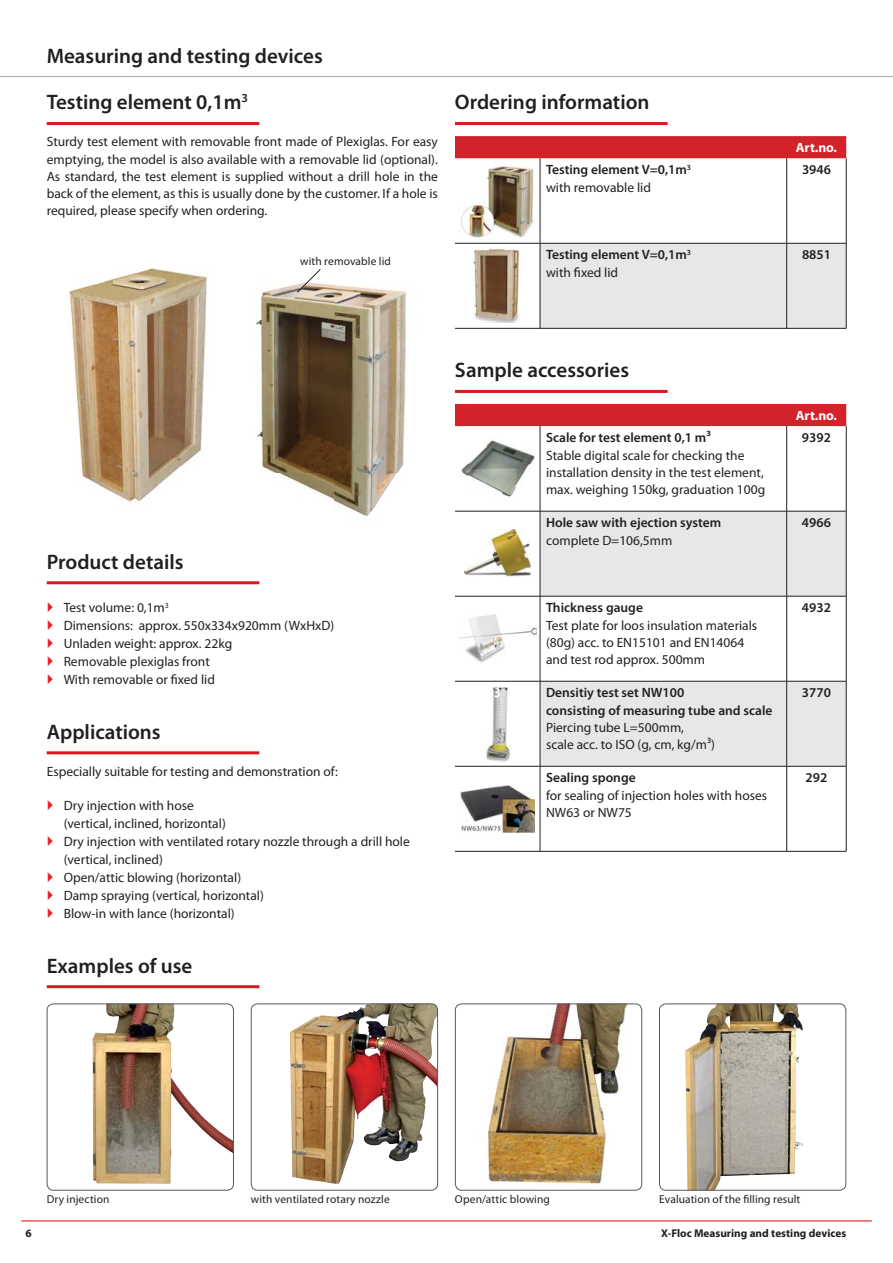
<style>
.page{position:relative;width:893px;height:1263px;background:#fff}
.page>*{position:absolute;margin:0;border:0;box-sizing:border-box;transform-origin:0 0}
.t1{font:600 21px "Myriad Pro";color:#231f20}
.t2{font:13.5px/17.2px "Myriad Pro";color:#231f20}
.t3{font:600 13.5px/17.2px "Myriad Pro";color:#231f20}
.t4{font:700 13.5px "Myriad Pro";color:#fff}
.t5{font:600 13.5px "Myriad Pro";color:#fff}
.t6{font:11.4px "Myriad Pro";letter-spacing:.01em;color:#231f20}
.t7{font:700 11.25px "Myriad Pro";color:#231f20}
.s1{font-weight:400}
</style>
<div class="page">
<hr style="left:21px;top:1220px;width:851px;height:2px;background:#ed1c24">
<hr style="left:0;top:76px;width:893px;height:1px;background:#a7a9ac">
<img style="left:685px;top:1006px;width:118px;height:183px">
<div style="left:659px;top:1004px;width:187px;height:187px;border:1px solid #58595b;border-radius:6px"></div>
<img style="left:455px;top:1004px;width:187px;height:187px;border-radius:7px">
<div style="left:455px;top:1004px;width:187px;height:187px;border:1px solid #58595b;border-radius:6px"></div>
<img style="left:289px;top:1004px;width:149px;height:180px">
<div style="left:251px;top:1004px;width:187px;height:187px;border:1px solid #58595b;border-radius:6px"></div>
<img style="left:461px;top:165px;width:73px;height:75px">
<img style="left:473px;top:248px;width:47px;height:74px">
<img style="left:461px;top:440px;width:74px;height:57px">
<img style="left:460px;top:786px;width:75px;height:46px">
<img style="left:464px;top:529px;width:67px;height:47px">
<img style="left:459px;top:614px;width:77px;height:49px">
<img style="left:69px;top:268px;width:140px;height:237px">
<img style="left:92px;top:1004px;width:142px;height:180px">
<div style="left:47px;top:1004px;width:187px;height:187px;border:1px solid #58595b;border-radius:6px"></div>
<img style="left:486px;top:688px;width:25px;height:74px">
<img style="left:255px;top:283px;width:151px;height:234px">
<hr style="left:47px;top:122px;width:212px;height:3px;background:#d71920">
<hr style="left:455px;top:122px;width:213px;height:3px;background:#d71920">
<div style="left:455px;top:136px;width:391px;height:22px;background:#d2232a"></div>
<div style="left:541px;top:244px;width:305px;height:84px;background:#e6e7e8"></div>
<hr style="left:786px;top:158px;width:1px;height:85px;background:#231f20">
<hr style="left:786px;top:243px;width:1px;height:85px;background:#231f20">
<hr style="left:846px;top:158px;width:1px;height:85px;background:#231f20">
<hr style="left:846px;top:243px;width:1px;height:85px;background:#231f20">
<hr style="left:455px;top:243px;width:391px;height:1px;background:#231f20">
<hr style="left:455px;top:328px;width:391px;height:1px;background:#231f20">
<hr style="left:540px;top:158px;width:1px;height:85px;background:#231f20">
<hr style="left:540px;top:243px;width:1px;height:85px;background:#231f20">
<hr style="left:455px;top:390px;width:213px;height:3px;background:#d71920">
<div style="left:455px;top:404px;width:391px;height:22px;background:#d2232a"></div>
<svg style="left:541px;top:512px;width:305px;height:254px;fill:#e6e7e8"></svg>
<hr style="left:786px;top:426px;width:1px;height:85px;background:#231f20">
<hr style="left:786px;top:511px;width:1px;height:85px;background:#231f20">
<hr style="left:786px;top:596px;width:1px;height:85px;background:#231f20">
<hr style="left:786px;top:681px;width:1px;height:85px;background:#231f20">
<hr style="left:786px;top:766px;width:1px;height:85px;background:#231f20">
<hr style="left:846px;top:426px;width:1px;height:85px;background:#231f20">
<hr style="left:846px;top:511px;width:1px;height:85px;background:#231f20">
<hr style="left:846px;top:596px;width:1px;height:85px;background:#231f20">
<hr style="left:846px;top:681px;width:1px;height:85px;background:#231f20">
<hr style="left:846px;top:766px;width:1px;height:85px;background:#231f20">
<hr style="left:455px;top:511px;width:391px;height:1px;background:#231f20">
<hr style="left:455px;top:596px;width:391px;height:1px;background:#231f20">
<hr style="left:455px;top:681px;width:391px;height:1px;background:#231f20">
<hr style="left:455px;top:766px;width:391px;height:1px;background:#231f20">
<hr style="left:455px;top:851px;width:391px;height:1px;background:#231f20">
<hr style="left:540px;top:426px;width:1px;height:85px;background:#231f20">
<hr style="left:540px;top:511px;width:1px;height:85px;background:#231f20">
<hr style="left:540px;top:596px;width:1px;height:85px;background:#231f20">
<hr style="left:540px;top:681px;width:1px;height:85px;background:#231f20">
<hr style="left:540px;top:766px;width:1px;height:85px;background:#231f20">
<hr style="left:47px;top:581px;width:212px;height:3px;background:#d71920">
<hr style="left:47px;top:751px;width:212px;height:3px;background:#d71920">
<svg style="left:297px;top:269px;width:24px;height:23px"></svg>
<hr style="left:47px;top:985px;width:212px;height:3px;background:#d71920">
<h1 class="t1" style="left:47px;top:48px;width:277px">Measuring and testing devices</h1>
<h1 class="t1" style="left:47px;top:94px;width:203px">Testing element 0,1m<sup>3</sup></h1>
<h1 class="t1" style="left:455px;top:94px;width:196px">Ordering information</h1>
<p class="t2" style="left:47px;top:134px;width:393px;text-align:justify">Sturdy test element with removable front made of Plexiglas. For easy emptying, the model is also available with a removable lid (optional).<br>As standard, the test element is supplied without a drill hole in the back of the element, as this is usually done by the customer. If a hole is required, please specify when ordering.</p>
<p class="t6" style="left:300px;top:257px;width:92px">with removable lid</p>
<p class="t4" style="left:796px;top:143px;width:43px">Art.no.</p>
<p class="t3" style="left:546px;top:162px;width:147px">Testing element V=0,1m<sup>3 </sup><span class="s1">with removable lid</span></p>
<p class="t3" style="left:802px;top:162px;width:30px">3946</p>
<p class="t3" style="left:546px;top:247px;width:147px">Testing element V=0,1m<sup>3 </sup><span class="s1">with fixed lid</span></p>
<p class="t3" style="left:802px;top:247px;width:30px">8851</p>
<h1 class="t1" style="left:47px;top:554px;width:138px">Product details</h1>
<p class="t2" style="left:64px;top:599px;width:272px;line-height:18px">Test volume: 0,1m<sup>3<br></sup>Dimensions: approx. 550x334x920mm (WxHxD)<br>Unladen weight: approx. 22kg<br>Removable plexiglas front<br>With removable or fixed lid</p>
<h1 class="t1" style="left:47px;top:724px;width:115px">Applications</h1>
<p class="t2" style="left:47px;top:763px;width:293px">Especially suitable for testing and demonstration of:</p>
<p class="t2" style="left:64px;top:797px;width:348px;line-height:18px">Dry injection with hose<br>(vertical, inclined, horizontal)<br>Dry injection with ventilated rotary nozzle through a drill hole (vertical, inclined)<br>Open/attic blowing (horizontal)<br>Damp spraying (vertical, horizontal)<br>Blow-in with lance (horizontal)</p>
<h1 class="t1" style="left:47px;top:957px;width:147px">Examples of use</h1>
<h1 class="t1" style="left:455px;top:362px;width:176px">Sample accessories</h1>
<p class="t3" style="left:546px;top:430px;width:166px">Scale for test element 0,1 m³</p>
<p class="t2" style="left:546px;top:447px;width:221px">Stable digital scale for checking the installation density in the test element, max. weighing 150kg, graduation 100g</p>
<p class="t3" style="left:546px;top:515px;width:177px">Hole saw with ejection system</p>
<p class="t2" style="left:546px;top:532px;width:128px">complete D=106,5mm</p>
<p class="t3" style="left:546px;top:600px;width:98px">Thickness gauge</p>
<p class="t2" style="left:546px;top:617px;width:213px">Test plate for loos insulation materials (80g) acc. to EN15101 and EN14064 and test rod approx. 500mm</p>
<p class="t5" style="left:494px;top:688px;width:9px">3</p>
<p class="t3" style="left:546px;top:685px;width:228px">Densitiy test set NW100<br>consisting of measuring tube and scale</p>
<p class="t2" style="left:546px;top:720px;width:170px">Piercing tube L=500mm, scale acc. to ISO (g, cm, kg/m³)</p>
<p class="t3" style="left:546px;top:770px;width:91px">Sealing sponge</p>
<p class="t2" style="left:546px;top:787px;width:223px">for sealing of injection holes with hoses<br>NW63 or NW75</p>
<p class="t4" style="left:796px;top:410px;width:43px">Art.no.</p>
<p class="t3" style="left:802px;top:430px;width:30px">9392</p>
<p class="t3" style="left:802px;top:515px;width:30px">4966</p>
<p class="t3" style="left:802px;top:600px;width:30px">4932</p>
<p class="t3" style="left:802px;top:685px;width:30px">3770</p>
<p class="t3" style="left:805px;top:770px;width:23px">292</p>
<p class="t6" style="left:47px;top:1195px;width:64px">Dry injection</p>
<p class="t6" style="left:251px;top:1195px;width:140px">with ventilated rotary nozzle</p>
<p class="t6" style="left:455px;top:1195px;width:96px">Open/attic blowing</p>
<p class="t6" style="left:659px;top:1195px;width:143px">Evaluation of the filling result</p>
<p class="t7" style="left:25px;top:1229px;width:8px">6</p>
<p class="t7" style="left:661px;top:1229px;width:187px">X-Floc Measuring and testing devices</p>
</div>
